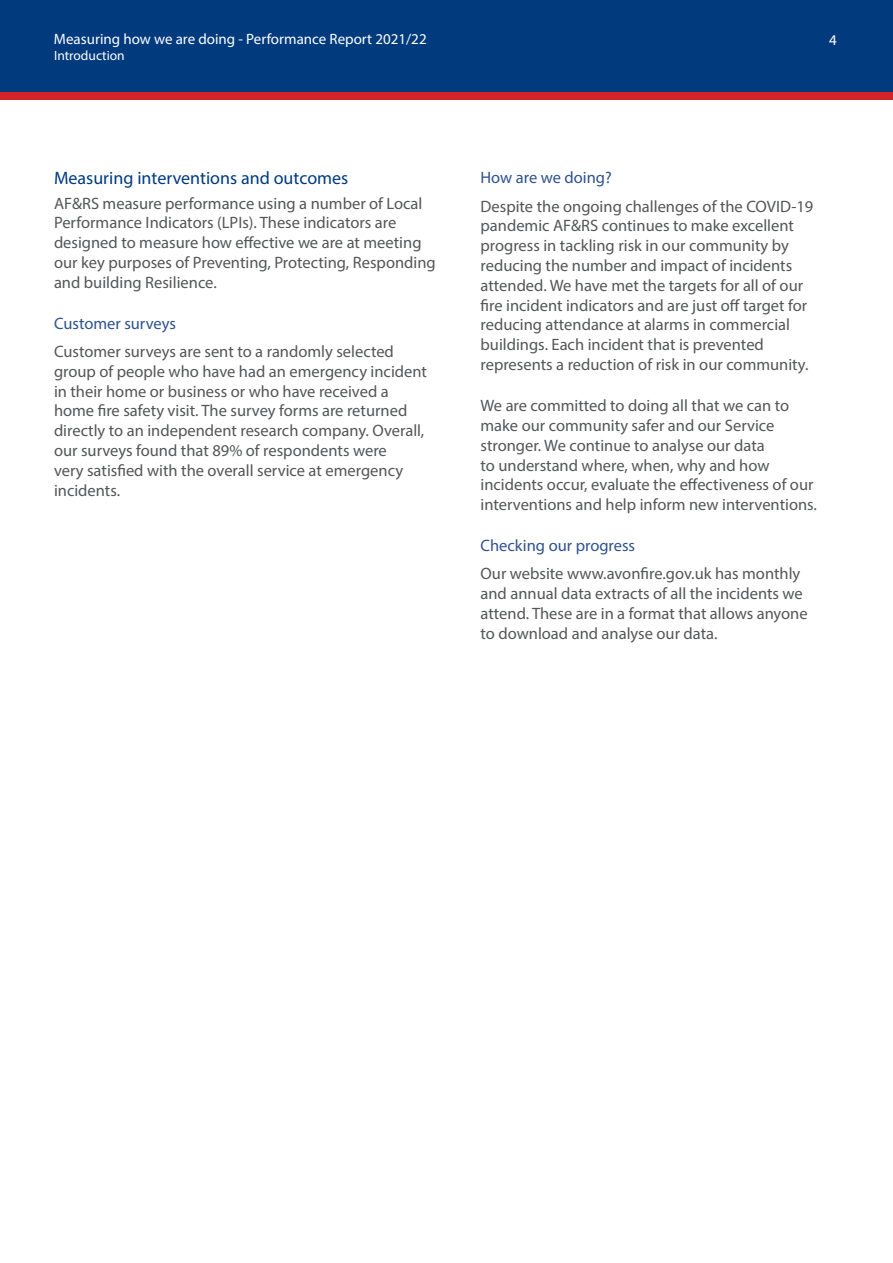
<style>
.page{position:relative;width:893px;height:1263px;background:#fff}
.page>*{position:absolute;margin:0;border:0;box-sizing:border-box;transform-origin:0 0}
.t1{font:18px "Myriad Pro";color:#013b7e}
.t2{font:16.5px/19.8px "Myriad Pro";color:#545557}
.t3{font:16.5px "Myriad Pro";color:#2f528f}
.t4{font:15px "Myriad Pro";color:#fff}
.t5{font:13.5px "Myriad Pro";color:#fff}
</style>
<div class="page">
<div style="left:0;top:0;width:893px;height:100px;background:#013b7e"></div>
<div style="left:0;top:92px;width:893px;height:8px;background:#d1232a"></div>
<p class="t4" style="left:54px;top:30px;width:374px">Measuring how we are doing - Performance Report 2021/22</p>
<p class="t4" style="left:829px;top:31px;width:9px">4</p>
<p class="t5" style="left:54px;top:48px;width:72px">Introduction</p>
<p class="t1" style="left:54px;top:167px;width:296px">Measuring interventions and outcomes</p>
<p class="t2" style="left:54px;top:193px;width:383px">AF&amp;RS measure performance using a number of Local Performance Indicators (LPIs). These indicators are designed to measure how effective we are at meeting our key purposes of Preventing, Protecting, Responding and building Resilience.</p>
<p class="t3" style="left:54px;top:313px;width:124px">Customer surveys</p>
<p class="t2" style="left:54px;top:341px;width:374px">Customer surveys are sent to a randomly selected group of people who have had an emergency incident in their home or business or who have received a home fire safety visit. The survey forms are returned directly to an independent research company. Overall, our surveys found that 89% of respondents were<br>very satisfied with the overall service at emergency incidents.</p>
<p class="t3" style="left:480px;top:168px;width:133px">How are we doing?</p>
<p class="t2" style="left:480px;top:196px;width:334px">Despite the ongoing challenges of the COVID-19 pandemic AF&amp;RS continues to make excellent progress in tackling risk in our community by reducing the number and impact of incidents attended. We have met the targets for all of our fire incident indicators and are just off target for reducing attendance at alarms in commercial buildings. Each incident that is prevented represents a reduction of risk in our community.</p>
<p class="t2" style="left:480px;top:395px;width:338px">We are committed to doing all that we can to make our community safer and our Service stronger. We continue to analyse our data<br>to understand where, when, why and how incidents occur, evaluate the effectiveness of our interventions and help inform new interventions.</p>
<p class="t3" style="left:480px;top:535px;width:156px">Checking our progress</p>
<p class="t2" style="left:480px;top:564px;width:329px">Our website www.avonfire.gov.uk has monthly and annual data extracts of all the incidents we attend. These are in a format that allows anyone to download and analyse our data.</p>
</div>
